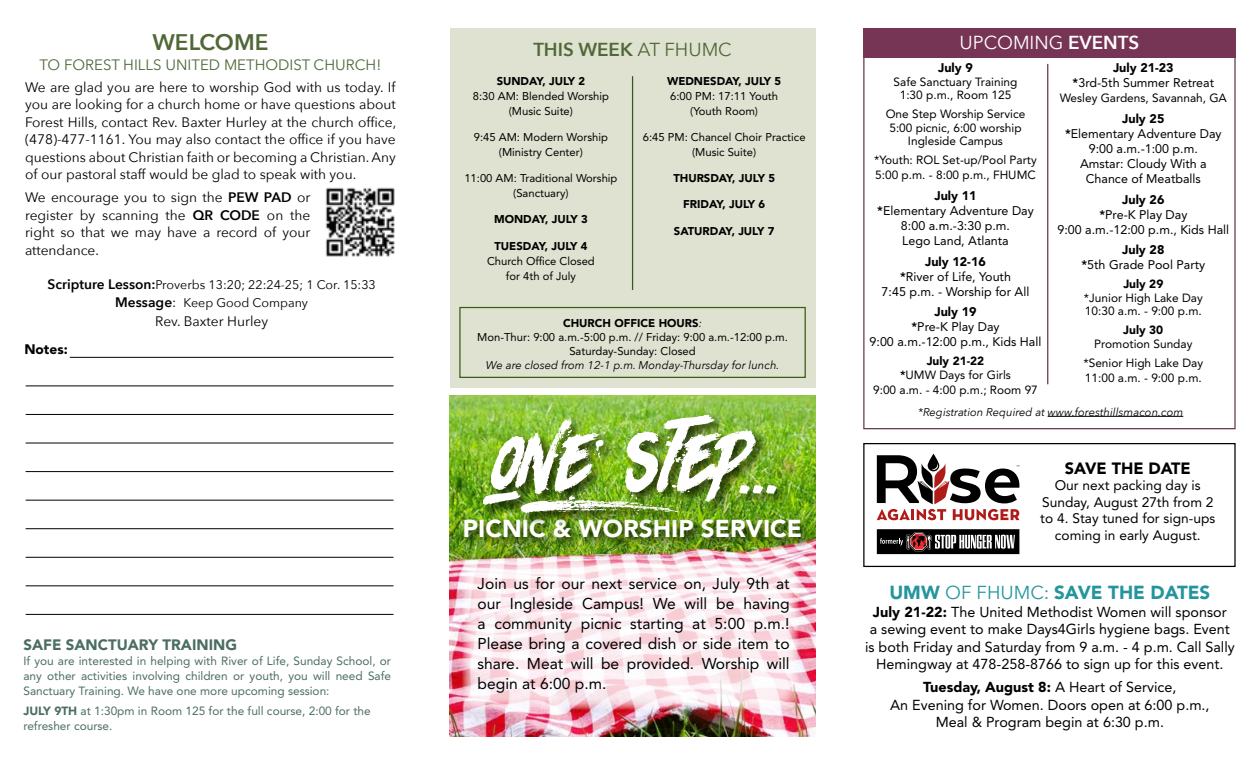
<style>
.page{position:relative;width:1260px;height:765px;background:#fff}
.page>*{position:absolute;margin:0;border:0;box-sizing:border-box;transform-origin:0 0}
.t1{font:76.25px "Rhinos rocks";color:#fff}
.t2{font:900 24.25px "Avenir LT Std";color:#fff}
.t3{font:600 22.5px "Avenir Next";color:#506838}
.t4{font:900 18.75px "Avenir LT Std";color:#24959e}
.t5{font:600 18.75px "Avenir Next";color:#506838}
.t6{font:18.75px "Avenir Next";color:#fff}
.t7{font:900 16.25px "Avenir LT Std";color:#000}
.t8{font:15.62px/20px "Avenir LT Std";color:#000;text-align:justify}
.t9{font:15px "Avenir Next";color:#506838}
.t10{font:900 15px "Avenir LT Std";color:#4b6d62}
.t11{font:14.38px/17.5px "Avenir LT Std";color:#000;text-align:center}
.t12{font:13.75px/17.5px "Avenir Next";color:#000;text-align:justify}
.t13{font:13.75px/16.5px "Avenir LT Std";color:#000;text-align:center}
.t14{font:900 13.75px "Avenir LT Std";color:#000}
.t15{font:12.5px/15px "Avenir LT Std";color:#000;text-align:center}
.t16{font:12.5px/18.8px "Avenir Next";color:#000;text-align:center}
.t17{font:900 12.5px "Avenir LT Std";color:#000}
.t18{font:11.88px/13.5px "Avenir LT Std";color:#000;text-align:center}
.t19{font:11.88px/15px "Avenir LT Std";color:#4b6d62;text-align:justify}
.t20{font:900 11.88px "Avenir LT Std";color:#000}
.t21{font:11.25px/15px "Avenir LT Std";color:#000;text-align:center}
.t22{font:italic 11.25px "Avenir Next";color:#000}
.t23{font:900 11.25px "Avenir LT Std";color:#000}
.s1{font-weight:600}
.s2{font-weight:600;font-size:13.75px}
.s3{font-size:13.75px}
.s4{font-weight:900}
.s5{font-weight:400}
.s6{font-family:"Avenir Next";font-style:italic}
.s7{font-weight:800}
.s8{font-family:"Avenir Next";font-weight:400}
</style>
<div class="page">
<img style="left:325px;top:187px;width:70px;height:70px">
<div style="left:450px;top:28px;width:365px;height:360px;background:#dfe2d0"></div>
<div style="left:863px;top:28px;width:373px;height:29px;background:#773556"></div>
<hr style="left:1047px;top:64px;width:1px;height:320px;background:#643a48">
<div style="left:459px;top:307px;width:347px;height:71px;border:1px solid #395c16"></div>
<hr style="left:632px;top:76px;width:1px;height:214px;background:#315a20">
<hr style="left:70px;top:357px;width:323px;height:1px;background:#000">
<hr style="left:26px;top:386px;width:367px;height:1px;background:#000">
<hr style="left:26px;top:414px;width:367px;height:1px;background:#000">
<hr style="left:26px;top:443px;width:367px;height:1px;background:#000">
<hr style="left:26px;top:471px;width:367px;height:1px;background:#000">
<hr style="left:26px;top:500px;width:367px;height:1px;background:#000">
<hr style="left:26px;top:529px;width:367px;height:1px;background:#000">
<hr style="left:26px;top:557px;width:367px;height:1px;background:#000">
<svg style="left:877px;top:454px;width:142px;height:66px"></svg>
<div style="left:877px;top:529px;width:142px;height:25px;background:#000"></div>
<svg style="left:880px;top:532px;width:135px;height:19px"></svg>
<div style="left:863px;top:443px;width:373px;height:124px;border:1px solid #000"></div>
<hr style="left:26px;top:586px;width:367px;height:1px;background:#000">
<hr style="left:1048px;top:416px;width:135px;height:1px;background:#000">
<img style="left:450px;top:395px;width:365px;height:342px">
<svg style="left:462px;top:559px;width:337px;height:151px"></svg>
<div style="left:461px;top:517px;width:351px;height:32px;background:#000;opacity:.75"></div>
<div style="left:480px;top:411px;width:310px;height:116px;background:#000;opacity:.75"></div>
<hr style="left:26px;top:614px;width:367px;height:1px;background:#000">
<h3 class="t3" style="left:152px;top:23px;width:118px">WELCOME</h3>
<p class="t9" style="left:40px;top:52px;width:343px">TO FOREST HILLS UNITED METHODIST CHURCH!</p>
<p class="t12" style="left:25px;top:77px;width:373px">We are glad you are here to worship God with us today. If you are looking for a church home or have questions about Forest Hills, contact Rev. Baxter Hurley at the church office, (478)-477-1161. You may also contact the office if you have questions about Christian faith or becoming a Christian. Any of our pastoral staff would be glad to speak with you.</p>
<p class="t12" style="left:25px;top:188px;width:287px">We encourage you to sign the <span class="s1">PEW PAD</span> or register by scanning the <span class="s1">QR CODE</span> on the right so that we may have a record of your attendance.</p>
<p class="t16" style="left:48px;top:274px;width:330px"><span class="s2">Scripture Lesson:</span>Proverbs 13:20; 22:24-25; 1 Cor. 15:33<br><span class="s2">Message</span><span class="s3">:</span> Keep Good Company</p>
<p class="t12" style="left:155px;top:312px;width:114px">Rev. Baxter Hurley</p>
<p class="t14" style="left:24px;top:341px;width:45px">Notes:</p>
<p class="t10" style="left:23px;top:636px;width:215px">SAFE SANCTUARY TRAINING</p>
<p class="t19" style="left:23px;top:653px;width:369px">If you are interested in helping with River of Life, Sunday School, or any other activities involving children or youth, you will need Safe Sanctuary Training. We have one more upcoming session:</p>
<p class="t19" style="left:23px;top:704px;width:349px"><span class="s4">JULY 9TH</span> at 1:30pm in Room 125 for the full course, 2:00 for the refresher course.</p>
<h3 class="t5" style="left:533px;top:33px;width:200px">THIS WEEK <span class="s5">AT FHUMC</span></h3>
<p class="t23" style="left:497px;top:74px;width:90px">SUNDAY, JULY 2</p>
<p class="t21" style="left:473px;top:88px;width:138px">8:30 AM: Blended Worship (Music Suite)</p>
<p class="t21" style="left:474px;top:130px;width:136px">9:45 AM: Modern Worship (Ministry Center)</p>
<p class="t21" style="left:464px;top:171px;width:155px">11:00 AM: Traditional Worship (Sanctuary)</p>
<p class="t23" style="left:494px;top:213px;width:95px">MONDAY, JULY 3</p>
<p class="t23" style="left:494px;top:239px;width:94px">TUESDAY, JULY 4</p>
<p class="t21" style="left:487px;top:253px;width:109px">Church Office Closed for 4th of July</p>
<p class="t23" style="left:667px;top:74px;width:116px">WEDNESDAY, JULY 5</p>
<p class="t21" style="left:670px;top:88px;width:110px">6:00 PM: 17:11 Youth (Youth Room)</p>
<p class="t21" style="left:643px;top:130px;width:164px">6:45 PM: Chancel Choir Practice (Music Suite)</p>
<p class="t23" style="left:673px;top:171px;width:103px">THURSDAY, JULY 5</p>
<p class="t23" style="left:683px;top:198px;width:83px">FRIDAY, JULY 6</p>
<p class="t23" style="left:674px;top:224px;width:102px">SATURDAY, JULY 7</p>
<p class="t21" style="left:477px;top:317px;width:312px;line-height:13.8px"><span class="s4">CHURCH OFFICE HOURS</span><span class="s6">:<br></span>Mon-Thur: 9:00 a.m.-5:00 p.m. // Friday: 9:00 a.m.-12:00 p.m.<br>Saturday-Sunday: Closed</p>
<p class="t22" style="left:486px;top:355px;width:295px">We are closed from 12-1 p.m. Monday-Thursday for lunch.</p>
<h1 class="t1" style="left:486px;top:409px;width:294px">ONE STEP...</h1>
<h2 class="t2" style="left:463px;top:514px;width:341px">PICNIC &amp; WORSHIP SERVICE</h2>
<p class="t8" style="left:478px;top:573px;width:314px">Join us for our next service on, July 9th at our Ingleside Campus! We will be having a community picnic starting at 5:00 p.m.!<br>Please bring a covered dish or side item to share. Meat will be provided. Worship will begin at 6:00 p.m.</p>
<h3 class="t6" style="left:960px;top:26px;width:181px">UPCOMING <span class="s1">EVENTS</span></h3>
<p class="t17" style="left:938px;top:61px;width:36px">July 9</p>
<p class="t18" style="left:894px;top:75px;width:125px">Safe Sanctuary Training<br>1:30 p.m., Room 125</p>
<p class="t18" style="left:886px;top:108px;width:141px">One Step Worship Service<br>5:00 picnic, 6:00 worship<br>Ingleside Campus</p>
<p class="t18" style="left:874px;top:153px;width:164px;line-height:15px;text-align:left">*Youth: ROL Set-up/Pool Party<br>5:00 p.m. - 8:00 p.m., FHUMC</p>
<p class="t15" style="left:877px;top:188px;width:158px"><span class="s4">July 11<br></span><span class="s7">*</span>Elementary Adventure Day<br>8:00 a.m.-3:30 p.m.<br>Lego Land, Atlanta</p>
<p class="t15" style="left:882px;top:254px;width:149px"><span class="s4">July 12-16<br></span><span class="s7">*</span>River of Life, Youth<br>7:45 p.m. - Worship for All</p>
<p class="t15" style="left:870px;top:304px;width:173px"><span class="s4">July 19<br></span><span class="s7">*</span>Pre-K Play Day<br>9:00 a.m.-12:00 p.m., Kids Hall</p>
<p class="t18" style="left:900px;top:354px;width:112px"><span class="s4">July 21-22<br></span><span class="s7">*</span>UMW Days for Girls</p>
<p class="t18" style="left:873px;top:383px;width:166px">9:00 a.m. - 4:00 p.m.; Room 97</p>
<p class="t15" style="left:1073px;top:61px;width:143px"><span class="s4">July 21-23<br></span><span class="s7">*</span>3rd-5th Summer Retreat</p>
<p class="t18" style="left:1060px;top:92px;width:169px">Wesley Gardens, Savannah, GA</p>
<p class="t15" style="left:1065px;top:111px;width:158px"><span class="s4">July 25<br></span><span class="s7">*</span>Elementary Adventure Day<br>9:00 a.m.-1:00 p.m.<br>Amstar: Cloudy With a<br>Chance of Meatballs</p>
<p class="t15" style="left:1057px;top:192px;width:173px"><span class="s4">July 26<br></span><span class="s7">*</span>Pre-K Play Day<br>9:00 a.m.-12:00 p.m., Kids Hall</p>
<p class="t15" style="left:1082px;top:243px;width:125px"><span class="s4">July 28<br></span><span class="s7">*</span>5th Grade Pool Party</p>
<p class="t20" style="left:1123px;top:277px;width:42px">July 29</p>
<p class="t18" style="left:1084px;top:291px;width:120px;text-align:left">*Junior High Lake Day<br>10:30 a.m. - 9:00 p.m.</p>
<p class="t20" style="left:1123px;top:323px;width:42px">July 30</p>
<p class="t18" style="left:1084px;top:334px;width:121px;line-height:19px">Promotion Sunday *Senior High Lake Day</p>
<p class="t18" style="left:1085px;top:371px;width:118px">11:00 a.m. - 9:00 p.m.</p>
<p class="t22" style="left:918px;top:402px;width:267px">*Registration Required at www.foresthillsmacon.com</p>
<p class="t7" style="left:1065px;top:458px;width:128px">SAVE THE DATE</p>
<p class="t13" style="left:1040px;top:478px;width:177px">Our next packing day is<br>Sunday, August 27th from 2 to 4. Stay tuned for sign-ups coming in early August.</p>
<h3 class="t4" style="left:889px;top:581px;width:322px">UMW <span class="s8">OF FHUMC:</span> SAVE THE DATES</h3>
<p class="t11" style="left:865px;top:603px;width:371px"><span class="s4">July 21-22:</span> The United Methodist Women will sponsor<br>a sewing event to make Days4Girls hygiene bags. Event is both Friday and Saturday from 9 a.m. - 4 p.m. Call Sally Hemingway at 478-258-8766 to sign up for this event.</p>
<p class="t11" style="left:890px;top:679px;width:321px"><span class="s4">Tuesday, August 8:</span> A Heart of Service,<br>An Evening for Women. Doors open at 6:00 p.m.,<br>Meal &amp; Program begin at 6:30 p.m.</p>
</div>
